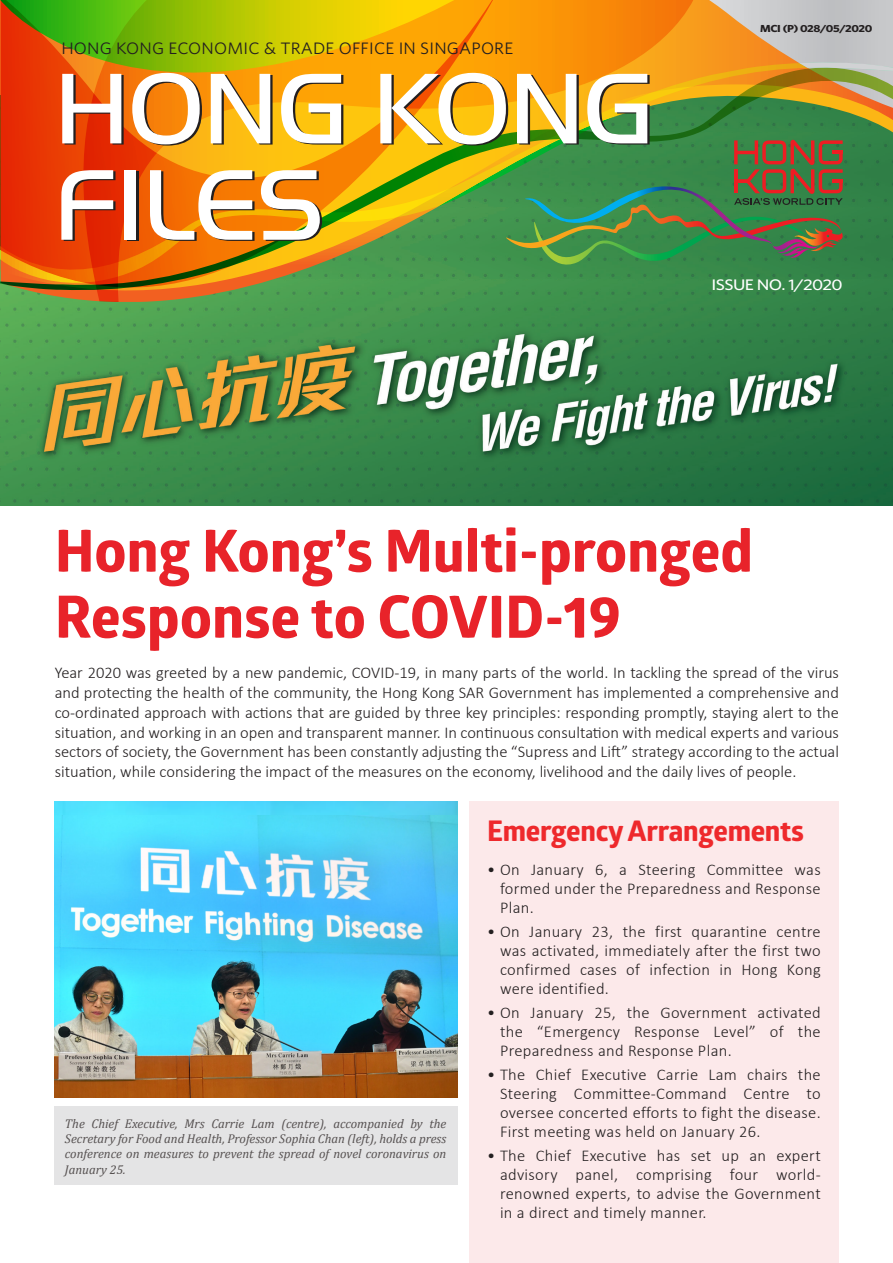
<style>
.page{position:relative;width:893px;height:1263px;background:#fff}
.page>*{position:absolute;margin:0;border:0;box-sizing:border-box;transform-origin:0 0}
.t1{font:104.4px/96.3px "Handel Got D Ligh";color:#fff}
.t2{font:700 58.5px/66px "Globerx";color:#e8232a}
.t3{font:700 28.5px "Globerx";letter-spacing:-.01em;color:#ee292c}
.t4{font:16.65px "Whitney";letter-spacing:.01em;color:#231f20;scale:1.06 1}
.t5{font:300 16.5px/19.2px "Calibri";letter-spacing:.02em;color:#231f20;text-align:justify}
.t6{font:500 15.3px "Whitney";letter-spacing:-.03em;color:#fff;scale:1.18 1}
.t7{font:italic 12.75px/15.3px "Cambria";color:#565151;text-align:justify}
.t8{font:700 10.2px "Whitney";letter-spacing:-.03em;color:#231f20;scale:1.18 1}
</style>
<div class="page">
<img style="left:0;top:302px;width:893px;height:204px">
<svg style="left:1px;top:0;width:892px;height:337px;background:#42944d"></svg>
<svg style="left:0;top:0;width:707px;height:302px;background:#c58f1f"></svg>
<svg style="left:0;top:0;width:497px;height:63px;background:#baaf06"></svg>
<svg style="left:0;top:63px;width:893px;height:229px;background:#bd8519"></svg>
<svg style="left:506px;top:140px;width:337px;height:133px;background:#4b8448"></svg>
<svg style="left:709px;top:0;width:184px;height:108px;background:#c8ab74"></svg>
<img style="left:54px;top:815px;width:403px;height:282px">
<div style="left:54px;top:1106px;width:403px;height:79px;background:#e4e4e5"></div>
<div style="left:469px;top:801px;width:370px;height:462px;background:#fce9ea"></div>
<img style="left:54px;top:801px;width:403px;height:14px">
<p class="t4" style="left:61px;top:38px;width:428px">HONG KONG ECONOMIC &amp; TRADE OFFICE IN SINGAPORE</p>
<p class="t1" style="left:55px;top:61px;width:600px">HONG KONG<br>FILES</p>
<p class="t8" style="left:760px;top:22px;width:97px">MCI (P) 028/05/2020</p>
<p class="t6" style="left:711px;top:275px;width:113px">ISSUE NO. 1/2020</p>
<p class="t2" style="left:55px;top:517px;width:700px">Hong Kong’s Multi-pronged<br>Response to COVID-19</p>
<p class="t5" style="left:55px;top:662px;width:786px;line-height:19.8px">Year 2020 was greeted by a new pandemic, COVID-19, in many parts of the world. In tackling the spread of the virus and protecting the health of the community, the Hong Kong SAR Government has implemented a comprehensive and co-ordinated approach with actions that are guided by three key principles: responding promptly, staying alert to the situation, and working in an open and transparent manner. In continuous consultation with medical experts and various sectors of society, the Government has been constantly adjusting the “Supress and Lift” strategy according to the actual situation, while considering the impact of the measures on the economy, livelihood and the daily lives of people.</p>
<p class="t7" style="left:65px;top:1115px;width:383px">The Chief Executive, Mrs Carrie Lam (centre), accompanied by the Secretary for Food and Health, Professor Sophia Chan (left), holds a press conference on measures to prevent the spread of novel coronavirus on January 25.</p>
<p class="t3" style="left:487px;top:810px;width:318px">Emergency Arrangements</p>
<p class="t5" style="left:500px;top:859px;width:322px;text-indent:-13px">• On January 6, a Steering Committee was formed under the Preparedness and Response Plan.</p>
<p class="t5" style="left:500px;top:921px;width:322px;text-indent:-13px">• On January 23, the first quarantine centre was activated, immediately after the first two confirmed cases of infection in Hong Kong were identified.</p>
<p class="t5" style="left:500px;top:1002px;width:322px;text-indent:-13px">• On January 25, the Government activated the “Emergency Response Level” of the Preparedness and Response Plan.</p>
<p class="t5" style="left:500px;top:1064px;width:322px;text-indent:-13px">• The Chief Executive Carrie Lam chairs the Steering Committee-Command Centre to oversee concerted efforts to fight the disease.<br>First meeting was held on January 26.</p>
<p class="t5" style="left:500px;top:1145px;width:322px;text-indent:-13px">• The Chief Executive has set up an expert advisory panel, comprising four world&shy;renowned experts, to advise the Government in a direct and timely manner.</p>
</div>
